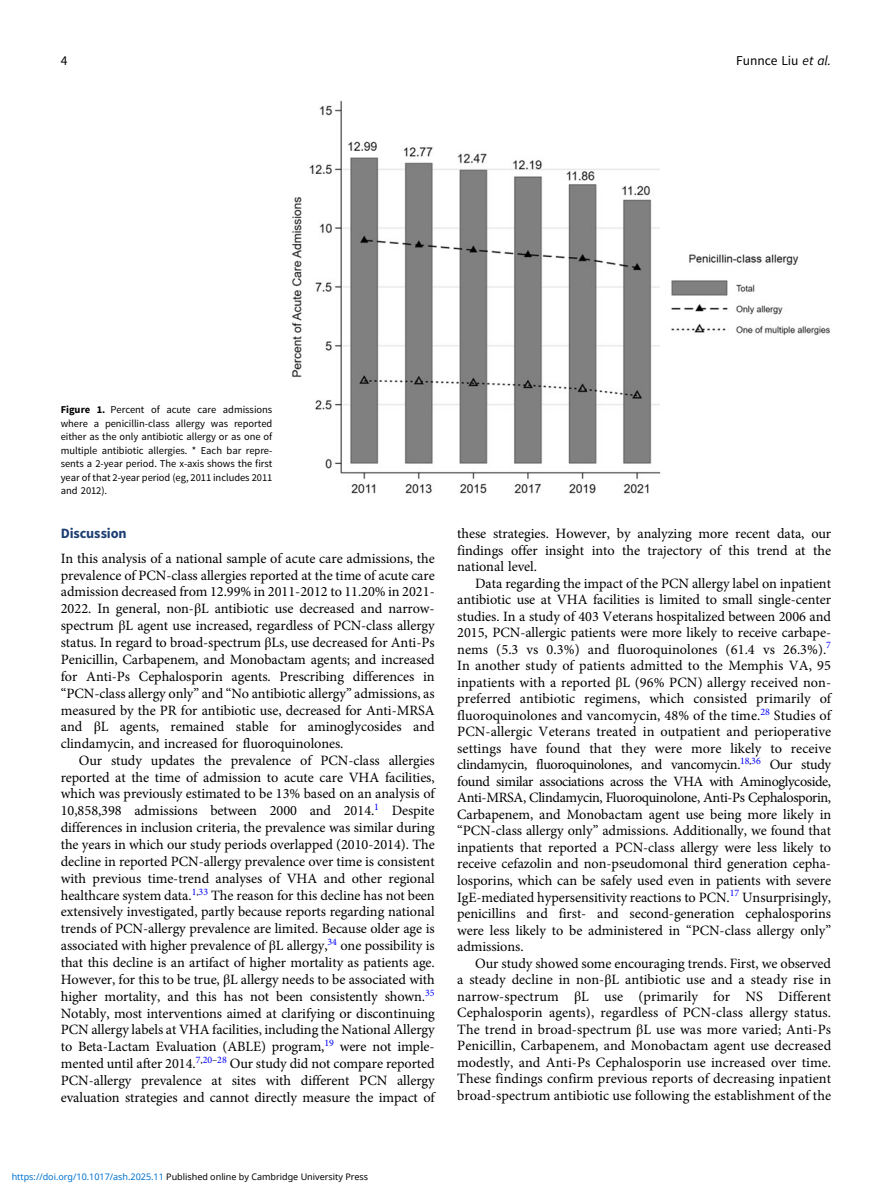
<style>
.page{position:relative;width:894px;height:1191px;background:#fff}
.page>*{position:absolute;margin:0;border:0;box-sizing:border-box;transform-origin:0 0}
.t1{font:14.25px/16.5px "Adv OT1 ef 757 c 0";color:#000;text-align:justify}
.t2{font:14.25px "Adv O Ta 42 dc 7 d 3.B";color:#1d3e74}
.t3{font:13.5px "Adv OT0 e 40 dc 65";color:#000}
.t4{font:10.5px/13.5px "Adv OT0 e 40 dc 65";color:#000;text-align:justify}
.t5{font:9px "Noto Sans";color:#000}
.s1{font-family:"Adv O Tcabc 3928.I"}
.s2{font-family:"Adv O Ta 42 dc 7 d 3.B"}
.s3{font-family:"Adv OT8608 a 8 d 1"}
.s4{font-style:inherit}
.s5{color:#0172cf}
</style>
<div class="page">
<img style="left:292px;top:100px;width:538px;height:394px">
<p class="t3" style="left:61px;top:55px;width:8px">4</p>
<p class="t3" style="left:736px;top:55px;width:96px">Funnce Liu <span class="s1">et al.</span></p>
<p class="t4" style="left:61px;top:404px;width:213px"><span class="s2">Figure 1.</span> Percent of acute care admissions where a penicillin-class allergy was reported either as the only antibiotic allergy or as one of multiple antibiotic allergies. * Each bar repre&shy;sents a 2-year period. The x-axis shows the first year of that 2-year period (eg, 2011 includes 2011 and 2012).</p>
<p class="t2" style="left:61px;top:528px;width:67px">Discussion</p>
<p class="t1" style="left:61px;top:551px;width:375px">In this analysis of a national sample of acute care admissions, the prevalence of PCN-class allergies reported at the time of acute care admission decreased from 12.99% in 2011-2012 to 11.20% in 2021- 2022. In general, non-<span class="s3">β</span>L antibiotic use decreased and narrow&shy;spectrum <span class="s3">β</span>L agent use increased, regardless of PCN-class allergy status. In regard to broad-spectrum <span class="s3">β</span>Ls, use decreased for Anti-Ps Penicillin, Carbapenem, and Monobactam agents; and increased for Anti-Ps Cephalosporin agents. Prescribing differences in <span class="s4">“</span>PCN-class allergy only<span class="s4">”</span> and <span class="s4">“</span>No antibiotic allergy<span class="s4">”</span> admissions, as measured by the PR for antibiotic use, decreased for Anti-MRSA and <span class="s3">β</span>L agents, remained stable for aminoglycosides and clindamycin, and increased for fluoroquinolones.</p>
<p class="t1" style="left:61px;top:753px;width:375px;text-indent:18px">Our study updates the prevalence of PCN-class allergies reported at the time of admission to acute care VHA facilities, which was previously estimated to be 13% based on an analysis of 10,858,398 admissions between 2000 and 2014.<sup>1</sup> Despite differences in inclusion criteria, the prevalence was similar during the years in which our study periods overlapped (2010-2014). The decline in reported PCN-allergy prevalence over time is consistent with previous time-trend analyses of VHA and other regional healthcare system data.<sup>1</sup><sup>,</sup><sup>33</sup> The reason for this decline has not been extensively investigated, partly because reports regarding national trends of PCN-allergy prevalence are limited. Because older age is associated with higher prevalence of <span class="s3">β</span>L allergy,<sup>34</sup> one possibility is that this decline is an artifact of higher mortality as patients age.<br>However, for this to be true, <span class="s3">β</span>L allergy needs to be associated with higher mortality, and this has not been consistently shown.<sup>35<br></sup>Notably, most interventions aimed at clarifying or discontinuing PCN allergy labels at VHA facilities, including the National Allergy to Beta-Lactam Evaluation (ABLE) program,<sup>19</sup> were not imple&shy;mented until after 2014.<sup>7</sup><sup>,</sup><sup>20</sup><sup>–</sup><sup>28</sup> Our study did not compare reported PCN-allergy prevalence at sites with different PCN allergy evaluation strategies and cannot directly measure the impact of</p>
<p class="t1" style="left:457px;top:526px;width:375px">these strategies. However, by analyzing more recent data, our findings offer insight into the trajectory of this trend at the national level.</p>
<p class="t1" style="left:457px;top:576px;width:375px;text-indent:18px">Data regarding the impact of the PCN allergy label on inpatient antibiotic use at VHA facilities is limited to small single-center studies. In a study of 403 Veterans hospitalized between 2006 and 2015, PCN-allergic patients were more likely to receive carbape&shy;nems (5.3 vs 0.3%) and fluoroquinolones (61.4 vs 26.3%).<sup>7<br></sup>In another study of patients admitted to the Memphis VA, 95 inpatients with a reported <span class="s3">β</span>L (96% PCN) allergy received non&shy;preferred antibiotic regimens, which consisted primarily of fluoroquinolones and vancomycin, 48% of the time.<sup>28</sup> Studies of PCN-allergic Veterans treated in outpatient and perioperative settings have found that they were more likely to receive clindamycin, fluoroquinolones, and vancomycin.<sup>18</sup><sup>,</sup><sup>36</sup> Our study found similar associations across the VHA with Aminoglycoside, Anti-MRSA, Clindamycin, Fluoroquinolone, Anti-Ps Cephalosporin, Carbapenem, and Monobactam agent use being more likely in <span class="s4">“</span>PCN-class allergy only<span class="s4">”</span> admissions. Additionally, we found that inpatients that reported a PCN-class allergy were less likely to receive cefazolin and non-pseudomonal third generation cepha&shy;losporins, which can be safely used even in patients with severe IgE-mediated hypersensitivity reactions to PCN.<sup>17</sup> Unsurprisingly, penicillins and first- and second-generation cephalosporins were less likely to be administered in <span class="s4">“</span>PCN-class allergy only<span class="s4">” </span>admissions.</p>
<p class="t1" style="left:457px;top:955px;width:375px;text-indent:18px">Our study showed some encouraging trends. First, we observed a steady decline in non-<span class="s3">β</span>L antibiotic use and a steady rise in narrow-spectrum <span class="s3">β</span>L use (primarily for NS Different Cephalosporin agents), regardless of PCN-class allergy status.<br>The trend in broad-spectrum <span class="s3">β</span>L use was more varied; Anti-Ps Penicillin, Carbapenem, and Monobactam agent use decreased modestly, and Anti-Ps Cephalosporin use increased over time.<br>These findings confirm previous reports of decreasing inpatient broad-spectrum antibiotic use following the establishment of the</p>
<p class="t5" style="left:12px;top:1170px;width:358px"><span class="s5">https://doi.org/10.1017/ash.2025.11</span> Published online by Cambridge University Press</p>
</div>
